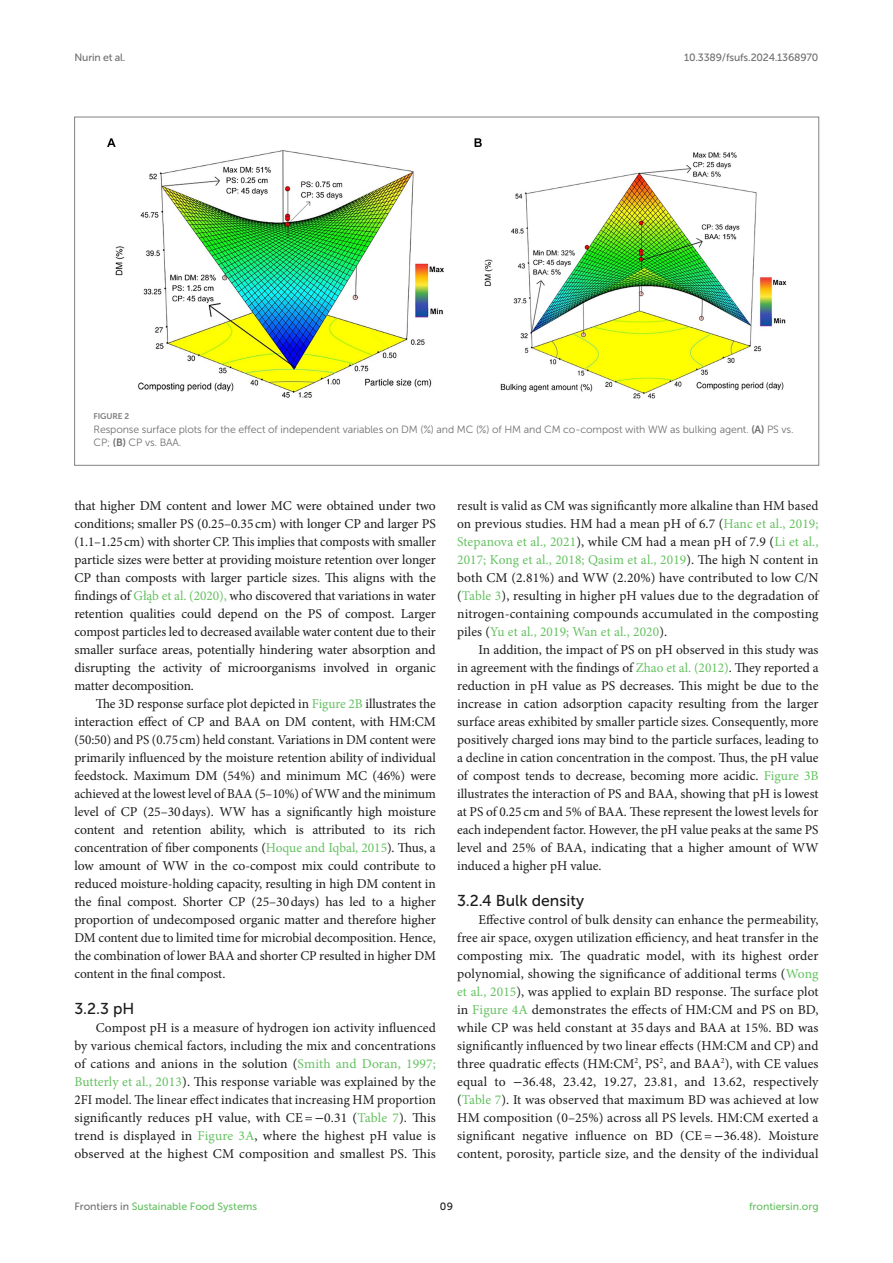
<style>
.page{position:relative;width:893px;height:1263px;background:#fff}
.page>*{position:absolute;margin:0;border:0;box-sizing:border-box;transform-origin:0 0}
.HEAD_3{font:15.75px "Museo Sans 500";color:#1b1c1b}
.TEXT_FLUSH{font:13.5px/18px "Minion Pro";letter-spacing:.005em;color:#1b1c1b;text-align:justify}
.TEXT{font:13.5px/18px "Minion Pro";letter-spacing:-.005em;color:#1b1c1b;text-align:justify}
.FIG_LEG{font:10.5px/13.5px "Museo Sans 300";letter-spacing:-.01em;color:#706f70}
.t1{font:10.5px "Museo Sans 500";color:#65c161}
.t2{font:10.5px "Museo Sans 500";letter-spacing:-.015em;color:#706f70}
.t3{font:10.5px "Museo Sans 500";color:#1b1c1b}
.FIG_HD{font:8.25px "Museo Sans 700";letter-spacing:-.01em;color:#7e7f7f}
.s1{font-family:"Museo Sans 700"}
.s2{color:#65c161}
.s3{font-family:"STIX General"}
.s4{color:#706f70}
</style>
<div class="page">
<img style="left:107px;top:138px;width:680px;height:261px">
<p class="t2" style="left:74px;top:51px;width:53px">Nurin et al.</p>
<p class="t2" style="left:684px;top:51px;width:136px">10.3389/fsufs.2024.1368970</p>
<p class="FIG_HD" style="left:94px;top:412px;width:37px">FIGURE 2</p>
<p class="FIG_LEG" style="left:94px;top:423px;width:702px">Response surface plots for the effect of independent variables on DM (%) and MC (%) of HM and CM co-compost with WW as bulking agent. <span class="s1">(A)</span> PS vs.<br>CP; <span class="s1">(B)</span> CP vs. BAA.</p>
<p class="TEXT_FLUSH" style="left:74px;top:497px;width:363px">that higher DM content and lower MC were obtained under two conditions; smaller PS (0.25–0.35cm) with longer CP and larger PS (1.1–1.25cm) with shorter CP. This implies that composts with smaller particle sizes were better at providing moisture retention over longer CP than composts with larger particle sizes. This aligns with the findings of <span class="s2">Głąb et al. (2020),</span> who discovered that variations in water retention qualities could depend on the PS of compost. Larger compost particles led to decreased available water content due to their smaller surface areas, potentially hindering water absorption and disrupting the activity of microorganisms involved in organic matter decomposition.</p>
<p class="TEXT" style="left:74px;top:695px;width:363px;text-indent:21px">The 3D response surface plot depicted in <span class="s2">Figure 2B</span> illustrates the interaction effect of CP and BAA on DM content, with HM:CM (50:50) and PS (0.75cm) held constant. Variations in DM content were primarily influenced by the moisture retention ability of individual feedstock. Maximum DM (54%) and minimum MC (46%) were achieved at the lowest level of BAA (5–10%) of WW and the minimum level of CP (25–30days). WW has a significantly high moisture content and retention ability, which is attributed to its rich concentration of fiber components (<span class="s2">Hoque and Iqbal, 2015</span>). Thus, a low amount of WW in the co-compost mix could contribute to reduced moisture-holding capacity, resulting in high DM content in the final compost. Shorter CP (25–30days) has led to a higher proportion of undecomposed organic matter and therefore higher DM content due to limited time for microbial decomposition. Hence, the combination of lower BAA and shorter CP resulted in higher DM content in the final compost.</p>
<p class="HEAD_3" style="left:74px;top:1000px;width:62px">3.2.3 pH</p>
<p class="TEXT_FLUSH" style="left:74px;top:1019px;width:363px;text-indent:21px">Compost pH is a measure of hydrogen ion activity influenced by various chemical factors, including the mix and concentrations of cations and anions in the solution (<span class="s2">Smith and Doran, 1997; Butterly et al., 2013</span>). This response variable was explained by the 2FI model. The linear effect indicates that increasing HM proportion significantly reduces pH value, with CE=<span class="s3">−</span>0.31 (<span class="s2">Table 7</span>). This trend is displayed in <span class="s2">Figure 3A</span>, where the highest pH value is observed at the highest CM composition and smallest PS. This</p>
<p class="TEXT_FLUSH" style="left:457px;top:497px;width:363px">result is valid as CM was significantly more alkaline than HM based on previous studies. HM had a mean pH of 6.7 (<span class="s2">Hanc et al., 2019; Stepanova et al., 2021</span>), while CM had a mean pH of 7.9 (<span class="s2">Li et al., 2017; Kong et al., 2018; Qasim et al., 2019</span>). The high N content in both CM (2.81%) and WW (2.20%) have contributed to low C/N (<span class="s2">Table 3</span>), resulting in higher pH values due to the degradation of nitrogen-containing compounds accumulated in the composting piles (<span class="s2">Yu et al., 2019; Wan et al., 2020</span>).</p>
<p class="TEXT" style="left:457px;top:641px;width:363px;text-indent:21px">In addition, the impact of PS on pH observed in this study was in agreement with the findings of <span class="s2">Zhao et al. (2012)</span>. They reported a reduction in pH value as PS decreases. This might be due to the increase in cation adsorption capacity resulting from the larger surface areas exhibited by smaller particle sizes. Consequently, more positively charged ions may bind to the particle surfaces, leading to a decline in cation concentration in the compost. Thus, the pH value of compost tends to decrease, becoming more acidic. <span class="s2">Figure 3B </span>illustrates the interaction of PS and BAA, showing that pH is lowest at PS of 0.25 cm and 5% of BAA. These represent the lowest levels for each independent factor. However, the pH value peaks at the same PS level and 25% of BAA, indicating that a higher amount of WW induced a higher pH value.</p>
<p class="HEAD_3" style="left:457px;top:892px;width:128px">3.2.4 Bulk density</p>
<p class="TEXT_FLUSH" style="left:457px;top:911px;width:363px;text-indent:21px">Effective control of bulk density can enhance the permeability, free air space, oxygen utilization efficiency, and heat transfer in the composting mix. The quadratic model, with its highest order polynomial, showing the significance of additional terms (<span class="s2">Wong et al., 2015</span>), was applied to explain BD response. The surface plot in <span class="s2">Figure 4A</span> demonstrates the effects of HM:CM and PS on BD, while CP was held constant at 35 days and BAA at 15%. BD was significantly influenced by two linear effects (HM:CM and CP) and three quadratic effects (HM:CM<sup>2</sup>, PS<sup>2</sup>, and BAA<sup>2</sup>), with CE values equal to <span class="s3">−</span>36.48, 23.42, 19.27, 23.81, and 13.62, respectively (<span class="s2">Table 7</span>). It was observed that maximum BD was achieved at low HM composition (0–25%) across all PS levels. HM:CM exerted a significant negative influence on BD (CE =<span class="s3">−</span>36.48). Moisture content, porosity, particle size, and the density of the individual</p>
<p class="t1" style="left:74px;top:1200px;width:184px"><span class="s4">Frontiers in</span> Sustainable Food Systems</p>
<p class="t3" style="left:440px;top:1200px;width:15px">09</p>
<p class="t1" style="left:749px;top:1200px;width:71px">frontiersin.org</p>
</div>
